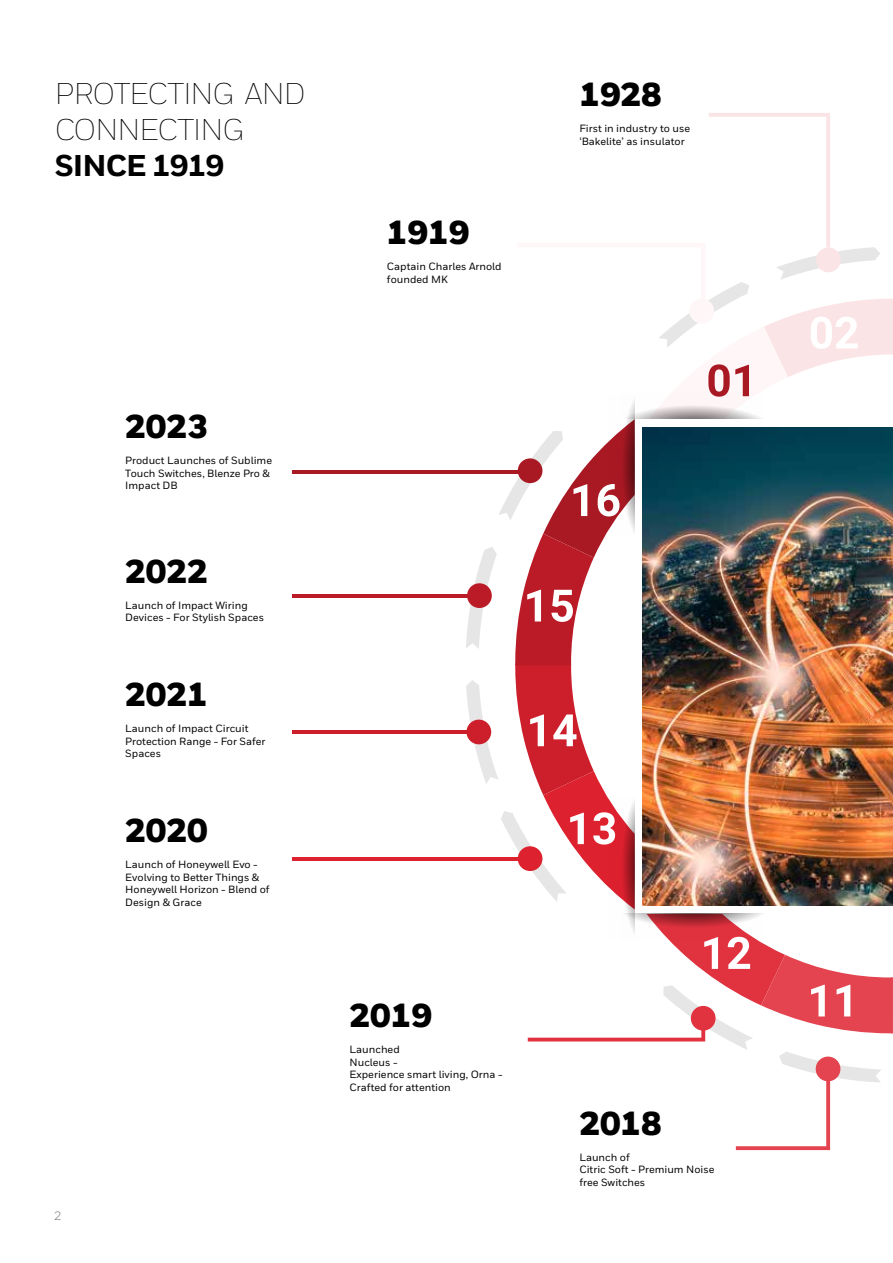
<style>
.page{position:relative;width:893px;height:1263px;background:#fff}
.page>*{position:absolute;margin:0;border:0;box-sizing:border-box;transform-origin:0 0}
.t1{font:900 33px "Honeywell Sans";color:#000}
.t2{font:300 30px/36px "Honeywell Sans";letter-spacing:-.03em;color:#000}
.t3{font:800 30px "Honeywell Sans";letter-spacing:-.03em;color:#000}
.t4{font:12px "Honeywell Sans";color:#727476}
.t5{font:500 10.5px/12.6px "Honeywell Sans";color:#000}
</style>
<div class="page">
<hr style="left:292px;top:857px;width:230px;height:4px;background:#de212f">
<svg style="left:292px;top:730px;width:174px;height:3px"></svg>
<hr style="left:292px;top:594px;width:179px;height:4px;background:#bb1b27">
<hr style="left:292px;top:470px;width:230px;height:4px;background:#a91924">
<svg style="left:466px;top:113px;width:427px;height:1037px"></svg>
<img style="left:643px;top:427px;width:250px;height:479px">
<h2 class="t2" style="left:55px;top:76px;width:252px">PROTECTING AND<br>CONNECTING</h2>
<h2 class="t3" style="left:55px;top:147px;width:171px">SINCE 1919</h2>
<h1 class="t1" style="left:387px;top:212px;width:84px">1919</h1>
<p class="t5" style="left:387px;top:260px;width:116px">Captain Charles Arnold founded MK</p>
<h1 class="t1" style="left:125px;top:406px;width:84px">2023</h1>
<p class="t5" style="left:125px;top:454px;width:148px">Product Launches of Sublime<br>Touch Switches, Blenze Pro &amp;<br>Impact DB</p>
<h1 class="t1" style="left:125px;top:551px;width:84px">2022</h1>
<p class="t5" style="left:125px;top:599px;width:140px">Launch of Impact Wiring<br>Devices - For Stylish Spaces</p>
<h1 class="t1" style="left:125px;top:674px;width:84px">2021</h1>
<p class="t5" style="left:125px;top:722px;width:142px">Launch of Impact Circuit<br>Protection Range - For Safer<br>Spaces</p>
<h1 class="t1" style="left:125px;top:810px;width:84px">2020</h1>
<p class="t5" style="left:125px;top:858px;width:146px">Launch of Honeywell Evo -<br>Evolving to Better Things &amp;<br>Honeywell Horizon - Blend of<br>Design &amp; Grace</p>
<p class="t4" style="left:54px;top:1208px;width:9px">2</p>
<h1 class="t1" style="left:350px;top:995px;width:84px">2019</h1>
<p class="t5" style="left:350px;top:1043px;width:154px">Launched<br>Nucleus -<br>Experience smart living, Orna -<br>Crafted for attention</p>
<h1 class="t1" style="left:579px;top:74px;width:84px">1928</h1>
<p class="t5" style="left:579px;top:123px;width:112px">First in industry to use ‘Bakelite’ as insulator</p>
<h1 class="t1" style="left:579px;top:1103px;width:84px">2018</h1>
<p class="t5" style="left:579px;top:1151px;width:137px">Launch of<br>Citric Soft - Premium Noise free Switches</p>
</div>
